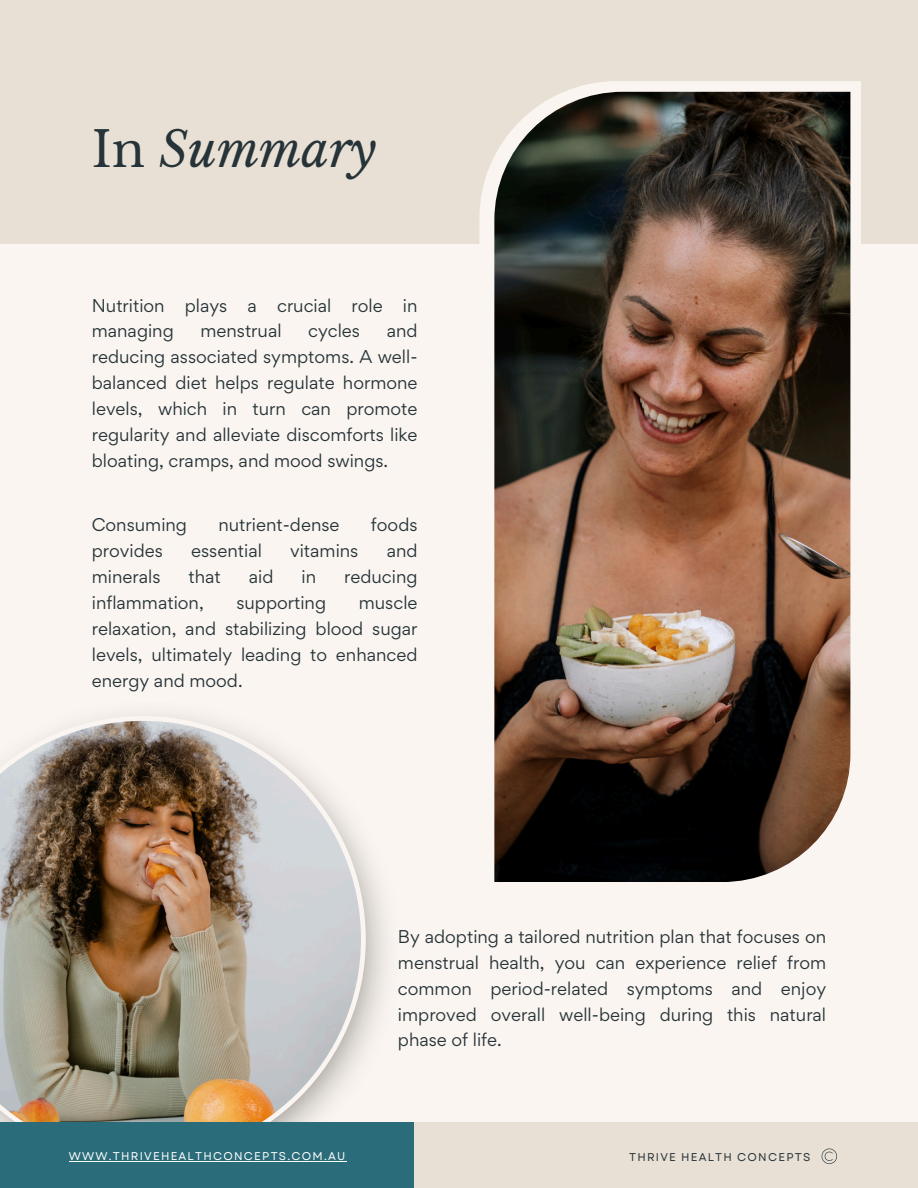
<style>
.page{position:relative;width:918px;height:1188px;background:#faf5f0}
.page>*{position:absolute;margin:0;border:0;box-sizing:border-box;transform-origin:0 0}
.t1{font:italic 48.45px "Libre Baskerville";color:#263338}
.t2{font:16.5px/25.8px "Gordita";color:#263338;text-align:justify}
.t3{font:11.25px "Garet";letter-spacing:.105em;color:#fff}
.t4{font:11.25px "Garet";letter-spacing:.105em;color:#263338}
.s1{font-style:normal}
</style>
<div class="page">
<div style="left:0;top:0;width:918px;height:243px;background:#e8e0d5"></div>
<svg style="left:479px;top:81px;width:382px;height:682px"></svg>
<img style="left:494px;top:92px;width:356px;height:790px">
<img style="left:130px;top:715px;width:255px;height:330px">
<svg style="left:121px;top:716px;width:244px;height:337px"></svg>
<img style="left:0;top:721px;width:361px;height:401px">
<div style="left:0;top:1122px;width:414px;height:66px;background:#2a6c7a"></div>
<hr style="left:69px;top:1161px;width:278px;height:1px;background:#fff">
<div style="left:414px;top:1122px;width:504px;height:66px;background:#e8e0d5"></div>
<svg style="left:822px;top:1149px;width:15px;height:15px"></svg>
<h1 class="t1" style="left:92px;top:120px;width:286px"><span class="s1">In</span> Summary</h1>
<p class="t2" style="left:92px;top:292px;width:327px">Nutrition plays a crucial role in managing</p>
<p class="t2" style="left:200px;top:318px;width:83px">menstrual</p>
<p class="t2" style="left:308px;top:318px;width:53px">cycles</p>
<p class="t2" style="left:92px;top:318px;width:327px;text-indent:295px">and reducing associated symptoms. A well&shy;balanced diet helps regulate hormone levels, which in turn can promote regularity and alleviate discomforts like bloating, cramps, and mood swings.</p>
<p class="t2" style="left:92px;top:512px;width:97px">Consuming</p>
<p class="t2" style="left:218px;top:512px;width:123px">nutrient-dense</p>
<p class="t2" style="left:371px;top:512px;width:48px">foods</p>
<p class="t2" style="left:92px;top:538px;width:73px">provides</p>
<p class="t2" style="left:191px;top:538px;width:72px">essential</p>
<p class="t2" style="left:290px;top:538px;width:70px">vitamins</p>
<p class="t2" style="left:387px;top:538px;width:32px">and</p>
<p class="t2" style="left:92px;top:564px;width:70px">minerals</p>
<p class="t2" style="left:188px;top:564px;width:34px">that</p>
<p class="t2" style="left:249px;top:564px;width:26px">aid</p>
<p class="t2" style="left:302px;top:564px;width:16px">in</p>
<p class="t2" style="left:344px;top:564px;width:75px">reducing</p>
<p class="t2" style="left:92px;top:590px;width:113px">inflammation,</p>
<p class="t2" style="left:236px;top:590px;width:91px">supporting</p>
<p class="t2" style="left:92px;top:590px;width:327px;text-indent:267px">muscle relaxation, and stabilizing blood sugar levels, ultimately leading to enhanced energy and mood.</p>
<p class="t2" style="left:398px;top:923px;width:430px">By adopting a tailored nutrition plan that focuses on menstrual health, you can experience relief from common period-related symptoms and enjoy improved overall well-being during this natural phase of life.</p>
<h2 class="t3" style="left:69px;top:1148px;width:278px">WWW.THRIVEHEALTHCONCEPTS.COM.AU</h2>
<p class="t4" style="left:629px;top:1149px;width:183px">THRIVE HEALTH CONCEPTS</p>
</div>
